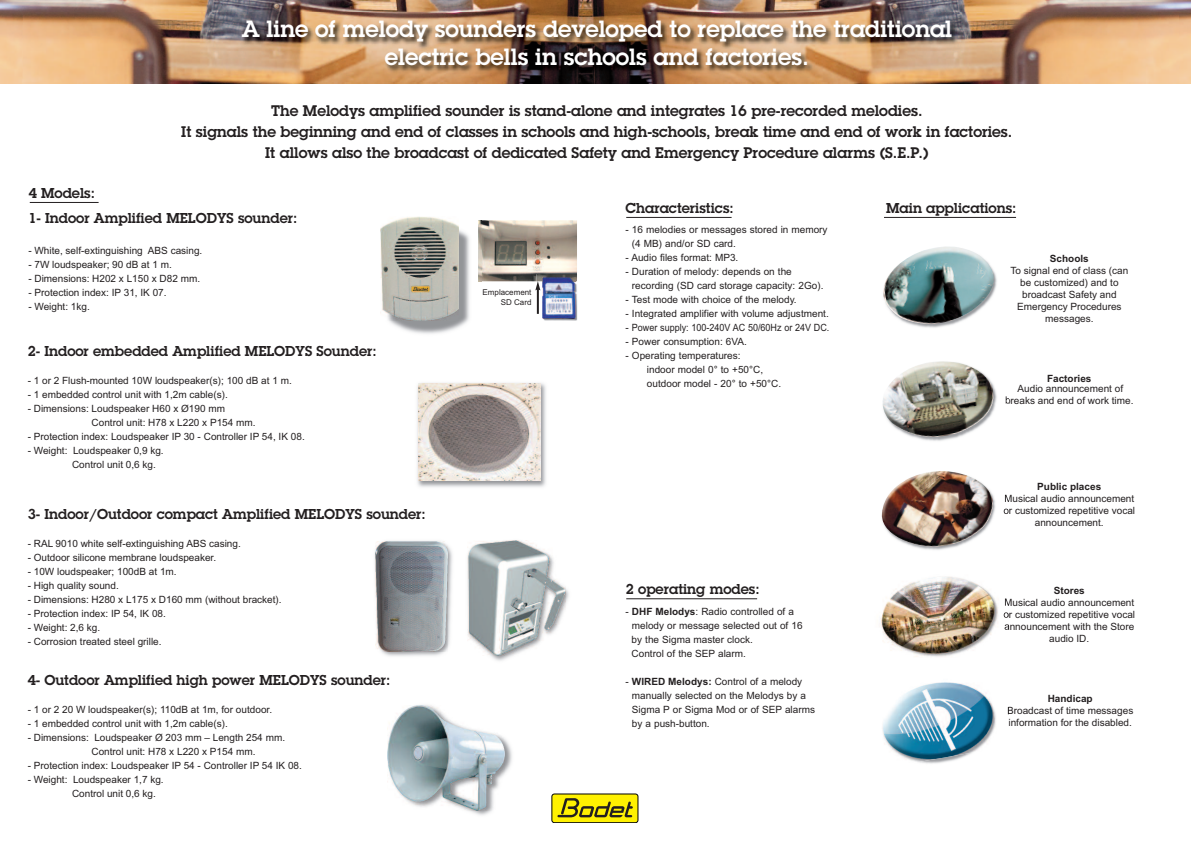
<style>
.page{position:relative;width:1191px;height:842px;background:#fff}
.page>*{position:absolute;margin:0;border:0;box-sizing:border-box;transform-origin:0 0}
.t1{font:600 23px/27.6px "Lubalin Graph";color:#fff;text-align:center}
.t2{font:600 15px/21px "Lubalin Graph";color:#231f20;text-align:center}
.t3{font:600 14px/24.5px "Lubalin Graph";color:#231f20}
.t4{font:10px/14px "Arial";color:#231f20}
.t5{font:700 10px "Arial";color:#231f20}
.t6{font:8px/9.6px "Arial";color:#231f20;text-align:right}
.s1{font-weight:700}
</style>
<div class="page">
<img style="left:0;top:0;width:1191px;height:84px">
<svg style="left:551px;top:794px;width:87px;height:29px;background:#c1b609"></svg>
<img style="left:24px;top:13px;width:1154px;height:71px">
<img style="left:380px;top:228px;width:102px;height:106px">
<img style="left:381px;top:216px;width:78px;height:104px">
<img style="left:478px;top:220px;width:99px;height:61px">
<img style="left:536px;top:281px;width:42px;height:40px">
<img style="left:536px;top:274px;width:41px;height:7px">
<img style="left:543px;top:278px;width:33px;height:40px">
<img style="left:374px;top:540px;width:79px;height:116px">
<img style="left:375px;top:541px;width:72px;height:110px">
<img style="left:466px;top:738px;width:46px;height:77px">
<img style="left:387px;top:705px;width:117px;height:105px">
<img style="left:490px;top:540px;width:79px;height:121px">
<img style="left:467px;top:541px;width:98px;height:114px">
<img style="left:417px;top:383px;width:129px;height:104px">
<img style="left:418px;top:383px;width:123px;height:98px">
<hr style="left:537px;top:289px;width:2px;height:25px;background:#231f20">
<svg style="left:535px;top:281px;width:5px;height:9px"></svg>
<hr style="left:30px;top:202px;width:69px;height:1px;background:#231f20">
<hr style="left:626px;top:598px;width:131px;height:1px;background:#231f20">
<hr style="left:884px;top:217px;width:132px;height:1px;background:#231f20">
<hr style="left:626px;top:217px;width:105px;height:1px;background:#231f20">
<img style="left:883px;top:246px;width:114px;height:82px">
<svg style="left:1005px;top:495px;width:3px;height:7px"></svg>
<svg style="left:1003px;top:508px;width:5px;height:6px"></svg>
<img style="left:881px;top:471px;width:115px;height:79px">
<svg style="left:1005px;top:598px;width:3px;height:8px"></svg>
<svg style="left:1003px;top:612px;width:5px;height:6px"></svg>
<svg style="left:1004px;top:624px;width:4px;height:6px"></svg>
<img style="left:880px;top:576px;width:118px;height:81px">
<img style="left:882px;top:682px;width:114px;height:81px">
<svg style="left:1005px;top:396px;width:3px;height:8px"></svg>
<img style="left:882px;top:361px;width:115px;height:80px">
<h1 class="t1" style="left:242px;top:16px;width:712px">A line of melody sounders developed to replace the traditional electric bells in schools and factories.</h1>
<p class="t2" style="left:181px;top:100px;width:832px">The Melodys amplified sounder is stand-alone and integrates 16 pre-recorded melodies.<br>It signals the beginning and end of classes in schools and high-schools, break time and end of work in factories.<br>It allows also the broadcast of dedicated Safety and Emergency Procedure alarms (S.E.P.)</p>
<h3 class="t3" style="left:28px;top:181px;width:270px">4 Models:<br>1- Indoor Amplified MELODYS sounder:</h3>
<p class="t4" style="left:28px;top:243px;width:175px">- White, self-extinguishing ABS casing.</p>
<p class="t4" style="left:28px;top:257px;width:145px">- 7W loudspeaker; 90 dB at 1 m.</p>
<p class="t4" style="left:28px;top:271px;width:173px">- Dimensions: H202 x L150 x D82 mm.</p>
<p class="t4" style="left:28px;top:285px;width:140px">- Protection index: IP 31, IK 07.</p>
<p class="t4" style="left:28px;top:299px;width:63px">- Weight: 1kg.</p>
<h3 class="t3" style="left:886px;top:196px;width:132px">Main applications:</h3>
<h3 class="t3" style="left:625px;top:196px;width:110px">Characteristics:</h3>
<p class="t4" style="left:632px;top:223px;width:197px;text-indent:-6px">- 16 melodies or messages stored in memory (4 MB) and/or SD card.</p>
<p class="t4" style="left:625px;top:251px;width:114px">- Audio files format: MP3.</p>
<p class="t4" style="left:632px;top:265px;width:193px;text-indent:-6px">- Duration of melody: depends on the recording (SD card storage capacity: 2Go).</p>
<p class="t4" style="left:625px;top:293px;width:173px">- Test mode with choice of the melody.</p>
<p class="t4" style="left:625px;top:307px;width:205px">- Integrated amplifier with volume adjustment.</p>
<p class="t4" style="left:625px;top:321px;width:205px">- Power supply: 100-240V AC 50/60Hz or 24V DC.</p>
<p class="t4" style="left:625px;top:335px;width:123px">- Power consumption: 6VA.</p>
<p class="t4" style="left:647px;top:349px;width:136px;text-indent:-21px">- Operating temperatures:<br>indoor model 0° to +50°C, outdoor model - 20° to +50°C.</p>
<p class="t5" style="left:1050px;top:252px;width:40px">Schools</p>
<p class="t4" style="left:1010px;top:264px;width:119px;line-height:12px;text-align:center">To signal end of class (can be customized) and to broadcast Safety and<br>Emergency Procedures messages.</p>
<p class="t6" style="left:482px;top:288px;width:50px">Emplacement<br>SD Card</p>
<h3 class="t3" style="left:28px;top:339px;width:350px">2- Indoor embedded Amplified MELODYS Sounder:</h3>
<p class="t4" style="left:28px;top:373px;width:266px">- 1 or 2 Flush-mounted 10W loudspeaker(s); 100 dB at 1 m.</p>
<p class="t4" style="left:28px;top:387px;width:202px">- 1 embedded control unit with 1,2m cable(s).</p>
<p class="t4" style="left:92px;top:401px;width:165px;text-indent:-64px">- Dimensions: Loudspeaker H60 x Ø190 mm<br>Control unit: H78 x L220 x P154 mm.</p>
<p class="t4" style="left:28px;top:429px;width:279px">- Protection index: Loudspeaker IP 30 - Controller IP 54, IK 08.</p>
<p class="t4" style="left:72px;top:443px;width:93px;text-indent:-44px">- Weight: Loudspeaker 0,9 kg.<br>Control unit 0,6 kg.</p>
<p class="t5" style="left:1047px;top:373px;width:46px">Factories</p>
<p class="t4" style="left:1005px;top:382px;width:130px;line-height:12px;text-align:center">Audio announcement of breaks and end of work time.</p>
<h3 class="t3" style="left:28px;top:502px;width:399px">3- Indoor/Outdoor compact Amplified MELODYS sounder:</h3>
<p class="t4" style="left:28px;top:537px;width:215px">- RAL 9010 white self-extinguishing ABS casing.</p>
<p class="t4" style="left:28px;top:551px;width:190px">- Outdoor silicone membrane loudspeaker.</p>
<p class="t4" style="left:28px;top:565px;width:150px">- 10W loudspeaker; 100dB at 1m.</p>
<p class="t4" style="left:28px;top:579px;width:93px">- High quality sound.</p>
<p class="t4" style="left:28px;top:593px;width:255px">- Dimensions: H280 x L175 x D160 mm (without bracket).</p>
<p class="t4" style="left:28px;top:607px;width:140px">- Protection index: IP 54, IK 08.</p>
<p class="t4" style="left:28px;top:621px;width:74px">- Weight: 2,6 kg.</p>
<p class="t4" style="left:28px;top:635px;width:135px">- Corrosion treated steel grille.</p>
<h3 class="t3" style="left:28px;top:668px;width:364px">4- Outdoor Amplified high power MELODYS sounder:</h3>
<p class="t4" style="left:28px;top:703px;width:246px">- 1 or 2 20 W loudspeaker(s); 110dB at 1m, for outdoor.</p>
<p class="t4" style="left:28px;top:717px;width:202px">- 1 embedded control unit with 1,2m cable(s).</p>
<p class="t4" style="left:91px;top:731px;width:195px;text-indent:-64px">- Dimensions: Loudspeaker Ø 203 mm – Length 254 mm.<br>Control unit: H78 x L220 x P154 mm.</p>
<p class="t4" style="left:28px;top:759px;width:276px">- Protection index: Loudspeaker IP 54 - Controller IP 54 IK 08.</p>
<p class="t4" style="left:72px;top:773px;width:93px;text-indent:-44px">- Weight: Loudspeaker 1,7 kg.<br>Control unit 0,6 kg.</p>
<h3 class="t3" style="left:626px;top:577px;width:135px">2 operating modes:</h3>
<p class="t4" style="left:631px;top:605px;width:172px;text-indent:-6px">- <span class="s1">DHF Melodys</span>: Radio controlled of a melody or message selected out of 16 by the Sigma master clock.<br>Control of the SEP alarm.</p>
<p class="t4" style="left:632px;top:675px;width:185px;text-indent:-6px">- <span class="s1">WIRED Melodys:</span> Control of a melody manually selected on the Melodys by a<br>Sigma P or Sigma Mod or of SEP alarms by a push-button.</p>
<p class="t5" style="left:1037px;top:481px;width:65px">Public places</p>
<p class="t4" style="left:1003px;top:492px;width:133px;line-height:12px;text-align:center">Musical audio announcement or customized repetitive vocal announcement.</p>
<p class="t5" style="left:1053px;top:584px;width:33px">Stores</p>
<p class="t4" style="left:1003px;top:596px;width:133px;line-height:12px;text-align:center">Musical audio announcement or customized repetitive vocal announcement with the Store audio ID.</p>
<p class="t5" style="left:1047px;top:693px;width:47px">Handicap</p>
<p class="t4" style="left:1007px;top:705px;width:128px;line-height:12px">Broadcast of time messages information for the disabled.</p>
</div>
